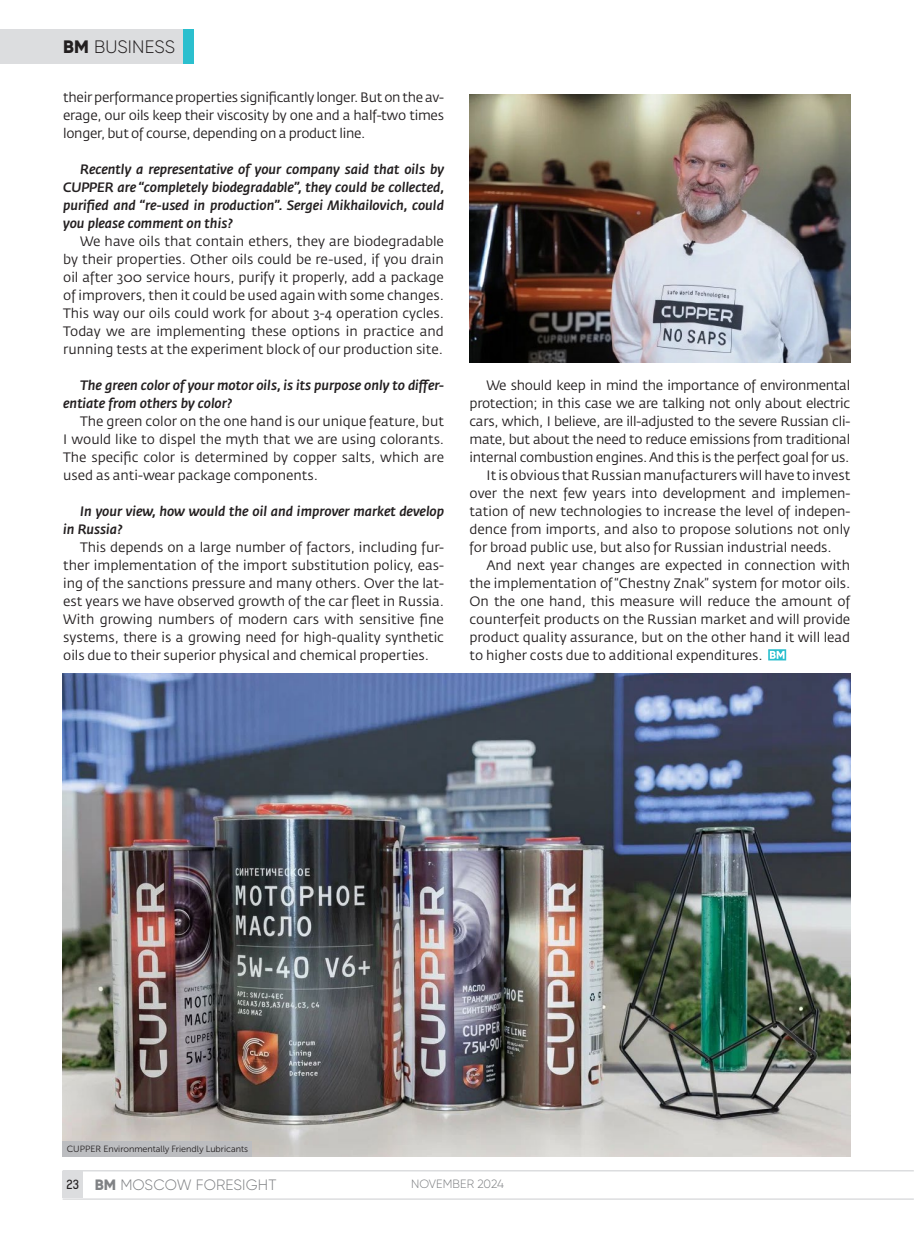
<style>
.page{position:relative;width:915px;height:1234px;background:#fff}
.page>*{position:absolute;margin:0;border:0;box-sizing:border-box;transform-origin:0 0}
.t1{font:300 18px "Gilroy";letter-spacing:.01em;color:#231f20}
.t2{font:300 15px "Gilroy";letter-spacing:.01em;color:#808285}
.t3{font:13.5px/18px "Fedra Sans Pro";color:#231f20;text-align:justify}
.t4{font:italic 500 13.5px/18px "Fedra Sans Pro";color:#231f20}
.t5{font:13.5px "Fedra Sans Pro";letter-spacing:-.02em;color:#231f20}
.t6{font:300 12px "Gilroy";letter-spacing:.01em;color:#808285}
.t7{font:9px "Museo Sans Cyrl 300";color:#231f20}
.s1{font-weight:800}
.s2{font-family:"Kelson Sans";font-weight:400;font-size:12px;color:#231f20}
</style>
<div class="page">
<svg style="left:768px;top:649px;width:17px;height:11px"></svg>
<img style="left:63px;top:673px;width:787px;height:482px">
<img style="left:469px;top:94px;width:381px;height:268px">
<div style="left:0;top:30px;width:188px;height:34px;background:#dcdddf"></div>
<div style="left:183px;top:30px;width:10px;height:34px;background:#2bbfce"></div>
<div style="left:63px;top:1140px;width:189px;height:15px;background:#bcbdc0"></div>
<hr style="left:63px;top:1169px;width:850px;height:2px;background:#dcdddf">
<hr style="left:63px;top:1197px;width:850px;height:2px;background:#dcdddf">
<div style="left:63px;top:1171px;width:20px;height:26px;background:#dcdddf"></div>
<h1 class="t1" style="left:63px;top:36px;width:113px"><span class="s1">BM</span> BUSINESS</h1>
<p class="t3" style="left:63px;top:88px;width:382px">their performance properties significantly longer. But on the av&shy;erage, our oils keep their viscosity by one and a half-two times longer, but of course, depending on a product line.</p>
<p class="t4" style="left:63px;top:160px;width:382px;text-align:justify;text-indent:17px">Recently a representative of your company said that oils by CUPPER are “completely biodegradable”, they could be collected, purified and “re-used in production”. Sergei Mikhailovich, could you please comment on this?</p>
<p class="t3" style="left:63px;top:232px;width:382px;text-indent:17px">We have oils that contain ethers, they are biodegradable by their properties. Other oils could be re-used, if you drain oil after 300 service hours, purify it properly, add a package of improvers, then it could be used again with some changes.<br>This way our oils could work for about 3-4 operation cycles.<br>Today we are implementing these options in practice and running tests at the experiment block of our production site.</p>
<p class="t4" style="left:63px;top:376px;width:382px;text-indent:17px">The green color of your motor oils, is its purpose only to differ&shy;entiate from others by color?</p>
<p class="t3" style="left:63px;top:412px;width:382px;text-indent:17px">The green color on the one hand is our unique feature, but I would like to dispel the myth that we are using colorants.<br>The specific color is determined by copper salts, which are used as anti-wear package components.</p>
<p class="t4" style="left:63px;top:502px;width:382px;text-indent:17px">In your view, how would the oil and improver market develop in Russia?</p>
<p class="t3" style="left:63px;top:538px;width:382px;text-indent:17px">This depends on a large number of factors, including fur&shy;ther implementation of the import substitution policy, eas&shy;ing of the sanctions pressure and many others. Over the lat&shy;est years we have observed growth of the car fleet in Russia.<br>With growing numbers of modern cars with sensitive fine systems, there is a growing need for high-quality synthetic oils due to their superior physical and chemical properties.</p>
<p class="t5" style="left:486px;top:377px;width:365px">We should keep in mind the importance of environmental</p>
<p class="t5" style="left:469px;top:395px;width:382px">protection; in this case we are talking not only about electric</p>
<p class="t5" style="left:469px;top:413px;width:382px">cars, which, I believe, are ill-adjusted to the severe Russian cli-</p>
<p class="t5" style="left:469px;top:431px;width:382px">mate, but about the need to reduce emissions from traditional</p>
<p class="t5" style="left:469px;top:449px;width:381px">internal combustion engines. And this is the perfect goal for us.</p>
<p class="t3" style="left:486px;top:466px;width:365px">It is obvious that Russian manufacturers will have to invest</p>
<p class="t3" style="left:469px;top:484px;width:382px">over the next few years into development and implemen-</p>
<p class="t3" style="left:469px;top:502px;width:382px">tation of new technologies to increase the level of indepen-</p>
<p class="t3" style="left:469px;top:520px;width:382px">dence from imports, and also to propose solutions not only</p>
<p class="t3" style="left:469px;top:538px;width:363px">for broad public use, but also for Russian industrial needs.</p>
<p class="t3" style="left:486px;top:556px;width:365px">And next year changes are expected in connection with</p>
<p class="t3" style="left:469px;top:574px;width:382px">the implementation of “Chestny Znak” system for motor oils.</p>
<p class="t3" style="left:469px;top:592px;width:382px">On the one hand, this measure will reduce the amount of</p>
<p class="t3" style="left:469px;top:610px;width:382px">counterfeit products on the Russian market and will provide</p>
<p class="t3" style="left:469px;top:628px;width:382px">product quality assurance, but on the other hand it will lead</p>
<p class="t3" style="left:469px;top:646px;width:294px">to higher costs due to additional expenditures.</p>
<p class="t7" style="left:67px;top:1143px;width:183px">CUPPER Environmentally Friendly Lubricants</p>
<p class="t2" style="left:66px;top:1174px;width:211px"><span class="s2">23</span> <span class="s1">BM</span> MOSCOW FORESIGHT</p>
<p class="t6" style="left:411px;top:1176px;width:94px">NOVEMBER 2024</p>
</div>
